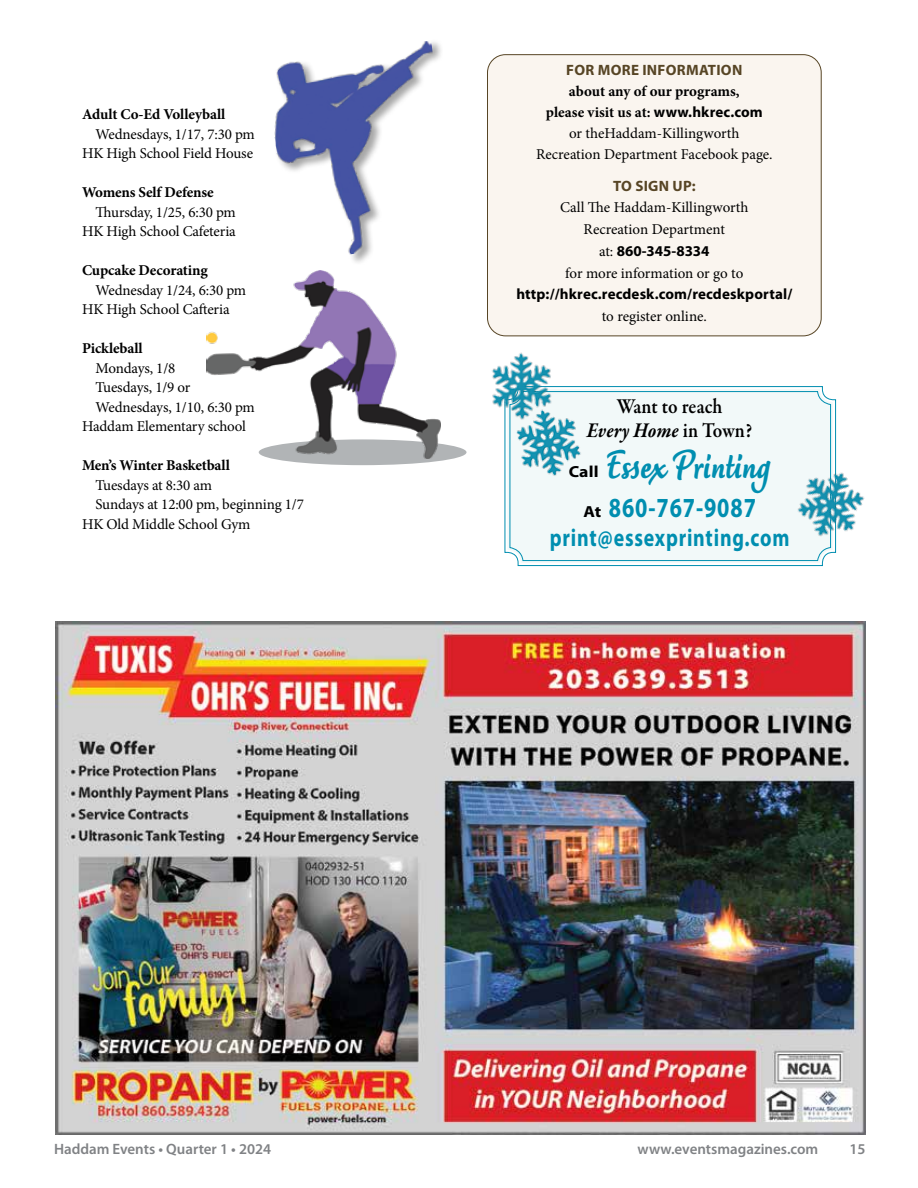
<style>
.page{position:relative;width:918px;height:1188px;background:#fff}
.page>*{position:absolute;margin:0;border:0;box-sizing:border-box;transform-origin:0 0}
.t1{font:900 44.7px "Dolce";color:#008eb0;scale:.73 1}
.t2{font:700 27.75px "Myriad Pro";letter-spacing:.04em;color:#008eb0;scale:.8 1}
.t3{font:700 24.9px "Myriad Pro";letter-spacing:.04em;color:#008eb0;scale:.8 1}
.t4{font:600 21.45px/24.2px "Garamond Premr Pro";letter-spacing:.005em;color:#000;text-align:center;scale:.88 1}
.t5{font:700 16.05px "Myriad Pro";color:#000;scale:1.1 1}
.t6{font:15px/19.5px "Minion Pro";letter-spacing:-.01em;color:#000;text-align:right}
.t7{font:700 15px "Minion Pro";letter-spacing:-.01em;color:#000}
.t8{font:700 15px "Myriad Pro";letter-spacing:.01em;color:#000}
.t9{font:600 15px "Myriad Pro";color:#808285}
.t10{font:700 15px "Myriad Pro";letter-spacing:.02em;color:#574525}
.s1{font-weight:700}
.s2{font-family:"Myriad Pro";font-weight:700}
.s3{font-family:"Minion Pro";font-weight:400}
.s4{font-weight:700;font-style:italic}
.s5{font-size:16.05px;color:#000}
</style>
<div class="page">
<img style="left:56px;top:622px;width:810px;height:513px">
<div style="left:488px;top:55px;width:333px;height:281px;background:#faf5ef;border-radius:18px"></div>
<div style="left:487px;top:54px;width:334px;height:282px;border:1px solid #574525;border-radius:18px"></div>
<img style="left:274px;top:41px;width:167px;height:221px">
<div style="left:259px;top:439px;width:208px;height:26px;background:#b1b4b6;border-radius:50%"></div>
<img style="left:207px;top:271px;width:234px;height:188px">
<div style="left:504px;top:386px;width:333px;height:181px;background:#f2f9f9"></div>
<div style="left:509px;top:391px;width:322px;height:170px;border:1px solid #008eb0;border-radius:13px"></div>
<img style="left:492px;top:352px;width:78px;height:81px">
<img style="left:507px;top:401px;width:82px;height:82px">
<img style="left:775px;top:447px;width:90px;height:112px">
<p class="t7" style="left:82px;top:104px;width:145px">Adult Co-Ed Volleyball</p>
<p class="t6" style="left:82px;top:124px;width:174px">Wednesdays, 1/17, 7:30 pm<br>HK High School Field House</p>
<p class="t7" style="left:82px;top:182px;width:133px">Womens Self Defense</p>
<p class="t6" style="left:82px;top:202px;width:155px">Thursday, 1/25, 6:30 pm<br>HK High School Cafeteria</p>
<p class="t7" style="left:82px;top:260px;width:127px">Cupcake Decorating</p>
<p class="t6" style="left:82px;top:280px;width:166px;text-align:left;text-indent:14px">Wednesday 1/24, 6:30 pm<br>HK High School Cafteria</p>
<p class="t7" style="left:82px;top:338px;width:62px">Pickleball</p>
<p class="t6" style="left:96px;top:358px;width:81px">Mondays, 1/8</p>
<p class="t6" style="left:96px;top:378px;width:96px">Tuesdays, 1/9 or</p>
<p class="t6" style="left:96px;top:397px;width:161px">Wednesdays, 1/10, 6:30 pm</p>
<p class="t6" style="left:82px;top:417px;width:165px">Haddam Elementary school</p>
<p class="t7" style="left:82px;top:455px;width:149px">Men’s Winter Basketball</p>
<p class="t6" style="left:96px;top:475px;width:118px">Tuesdays at 8:30 am</p>
<p class="t6" style="left:96px;top:495px;width:210px">Sundays at 12:00 pm, beginning 1/7</p>
<p class="t6" style="left:82px;top:514px;width:170px">HK Old Middle School Gym</p>
<p class="t10" style="left:566px;top:60px;width:178px">FOR MORE INFORMATION</p>
<p class="t6" style="left:536px;top:81px;width:238px;line-height:21px;text-align:center"><span class="s1">about any of our programs,<br>please visit us at:</span> <span class="s2">www.hkrec.com<br></span>or theHaddam-Killingworth<br>Recreation Department Facebook page.</p>
<p class="t10" style="left:613px;top:176px;width:84px">TO SIGN UP:</p>
<p class="t6" style="left:560px;top:197px;width:190px;line-height:21.8px;text-align:center">Call The Haddam-Killingworth<br>Recreation Department</p>
<p class="t8" style="left:599px;top:241px;width:112px"><span class="s3">at:</span> 860-345-8334</p>
<p class="t6" style="left:565px;top:263px;width:180px">for more information or go to</p>
<p class="t8" style="left:516px;top:285px;width:277px">http://hkrec.recdesk.com/recdeskportal/</p>
<p class="t6" style="left:602px;top:307px;width:107px">to register online.</p>
<h3 class="t4" style="left:587px;top:394px;width:190px">Want to reach<br><span class="s4">Every Home</span> in Town?</h3>
<p class="t5" style="left:569px;top:461px;width:29px">Call</p>
<h1 class="t1" style="left:607px;top:442px;width:225px">Essex Printing</h1>
<h2 class="t2" style="left:583px;top:489px;width:217px"><span class="s5">At</span> 860-767-9087</h2>
<h3 class="t3" style="left:550px;top:522px;width:301px">print@essexprinting.com</h3>
<p class="t9" style="left:54px;top:1140px;width:219px">Haddam Events • Quarter 1 • 2024</p>
<p class="t9" style="left:638px;top:1140px;width:182px">www.eventsmagazines.com</p>
<p class="t9" style="left:849px;top:1140px;width:18px">15</p>
</div>
